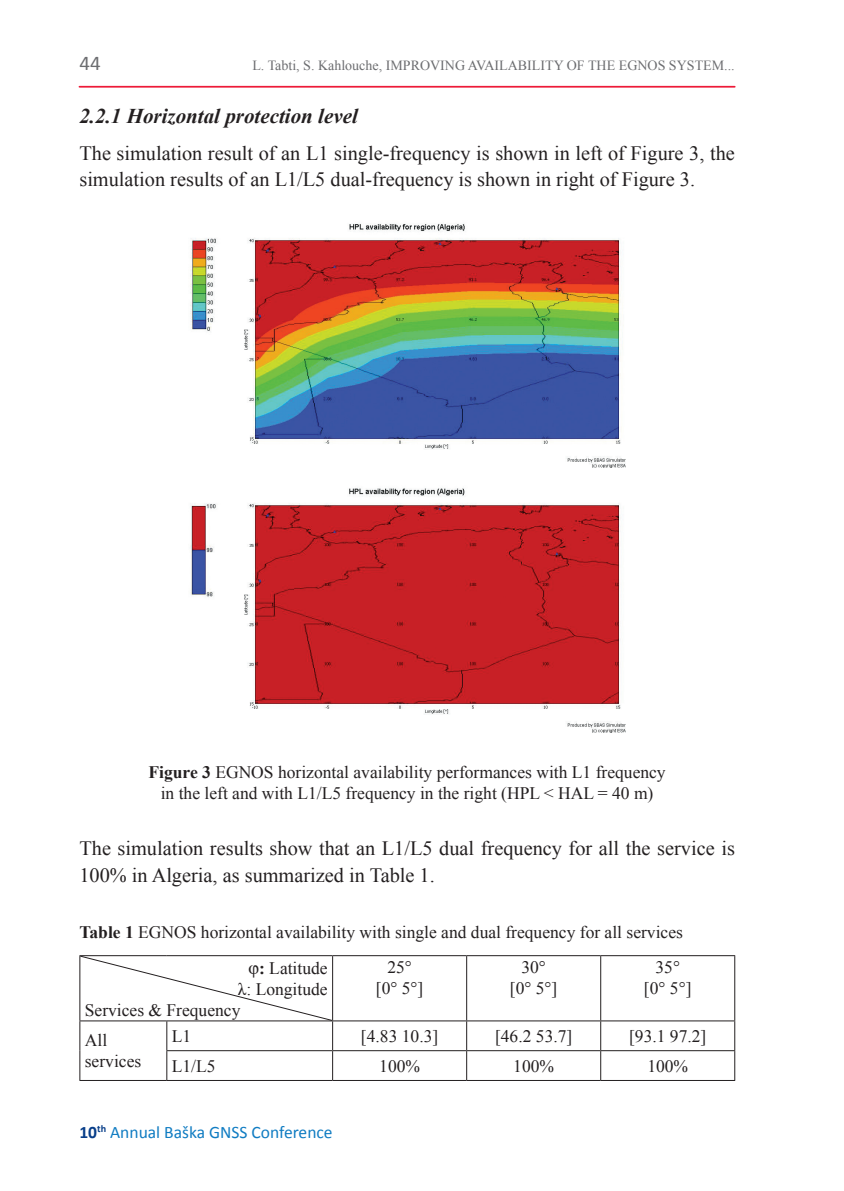
<style>
.page{position:relative;width:844px;height:1191px;background:#fff}
.page>*{position:absolute;margin:0;border:0;box-sizing:border-box;transform-origin:0 0}
.t1{font:italic 700 21px "Times New Roman";color:#231f20}
.t2{font:21px "Calibri";color:#6c6d70}
.t3{font:20.3px/26.2px "Times New Roman";color:#231f20}
.t4{font:17.5px/21px "Times New Roman";color:#231f20;text-align:center}
.t5{font:17.5px "Calibri";color:#107cc2}
.t6{font:14px "Times New Roman";color:#6c6d70}
.s1{font-weight:700}
.s2{font-weight:700;color:#083e89}
</style>
<div class="page">
<hr style="left:79px;top:86px;width:655px;height:2px;background:#ed1a38">
<img style="left:190px;top:223px;width:435px;height:245px">
<img style="left:190px;top:488px;width:435px;height:245px">
<svg style="left:333px;top:956px;width:401px;height:124px"></svg>
<hr style="left:79px;top:955px;width:88px;height:1px;background:#231f20">
<hr style="left:167px;top:955px;width:165px;height:1px;background:#231f20">
<hr style="left:332px;top:955px;width:134px;height:1px;background:#231f20">
<hr style="left:466px;top:955px;width:134px;height:1px;background:#231f20">
<hr style="left:466px;top:956px;width:1px;height:64px;background:#231f20">
<hr style="left:600px;top:955px;width:135px;height:1px;background:#231f20">
<hr style="left:600px;top:956px;width:1px;height:64px;background:#231f20">
<hr style="left:734px;top:956px;width:1px;height:64px;background:#231f20">
<hr style="left:332px;top:1020px;width:134px;height:1px;background:#231f20">
<hr style="left:466px;top:1020px;width:134px;height:1px;background:#231f20">
<hr style="left:600px;top:1020px;width:135px;height:1px;background:#231f20">
<hr style="left:332px;top:1050px;width:134px;height:1px;background:#231f20">
<hr style="left:466px;top:1050px;width:134px;height:1px;background:#231f20">
<svg style="left:466px;top:1021px;width:1px;height:59px"></svg>
<hr style="left:600px;top:1050px;width:135px;height:1px;background:#231f20">
<svg style="left:600px;top:1021px;width:1px;height:59px"></svg>
<svg style="left:734px;top:1021px;width:1px;height:59px"></svg>
<hr style="left:79px;top:1080px;width:88px;height:1px;background:#231f20">
<hr style="left:167px;top:1080px;width:165px;height:1px;background:#231f20">
<hr style="left:332px;top:1080px;width:134px;height:1px;background:#231f20">
<hr style="left:466px;top:1080px;width:134px;height:1px;background:#231f20">
<hr style="left:600px;top:1080px;width:135px;height:1px;background:#231f20">
<svg style="left:79px;top:956px;width:254px;height:124px"></svg>
<p class="t2" style="left:79px;top:50px;width:23px">44</p>
<p class="t6" style="left:252px;top:56px;width:484px">L. Tabti, S. Kahlouche, IMPROVING AVAILABILITY OF THE EGNOS SYSTEM...</p>
<p class="t1" style="left:79px;top:102px;width:280px">2.2.1 Horizontal protection level</p>
<p class="t3" style="left:79px;top:139px;width:656px">The simulation result of an L1 single-frequency is shown in left of Figure 3, the simulation results of an L1/L5 dual-frequency is shown in right of Figure 3.</p>
<p class="t4" style="left:148px;top:760px;width:518px;line-height:21.9px"><span class="s1">Figure 3</span> EGNOS horizontal availability performances with L1 frequency in the left and with L1/L5 frequency in the right (HPL &lt; HAL = 40 m)</p>
<p class="t3" style="left:79px;top:835px;width:656px">The simulation results show that an L1/L5 dual frequency for all the service is<br>100% in Algeria, as summarized in Table 1.</p>
<p class="t4" style="left:259px;top:914px;width:425px;line-height:35.7px;text-align:left;text-indent:-180px"><span class="s1">Table 1</span> EGNOS horizontal availability with single and dual frequency for all services <span class="s1">:</span> Latitude</p>
<p class="t4" style="left:85px;top:978px;width:244px;text-align:left;text-indent:153px">λ: Longitude<br>Services &amp; Frequency</p>
<p class="t4" style="left:376px;top:956px;width:49px">25° [0° 5°]</p>
<p class="t4" style="left:510px;top:956px;width:49px">30° [0° 5°]</p>
<p class="t4" style="left:643px;top:956px;width:49px">35° [0° 5°]</p>
<p class="t4" style="left:85px;top:1029px;width:58px;text-align:left">All services</p>
<p class="t4" style="left:172px;top:1025px;width:21px">L1</p>
<p class="t4" style="left:361px;top:1025px;width:79px">[4.83 10.3]</p>
<p class="t4" style="left:495px;top:1025px;width:79px">[46.2 53.7]</p>
<p class="t4" style="left:629px;top:1025px;width:79px">[93.1 97.2]</p>
<p class="t4" style="left:172px;top:1055px;width:45px">L1/L5</p>
<p class="t4" style="left:379px;top:1055px;width:42px">100%</p>
<p class="t4" style="left:513px;top:1055px;width:42px">100%</p>
<p class="t4" style="left:647px;top:1055px;width:42px">100%</p>
<p class="t5" style="left:79px;top:1121px;width:255px"><span class="s2">10</span><sup>th</sup> Annual Baška GNSS Conference</p>
</div>
